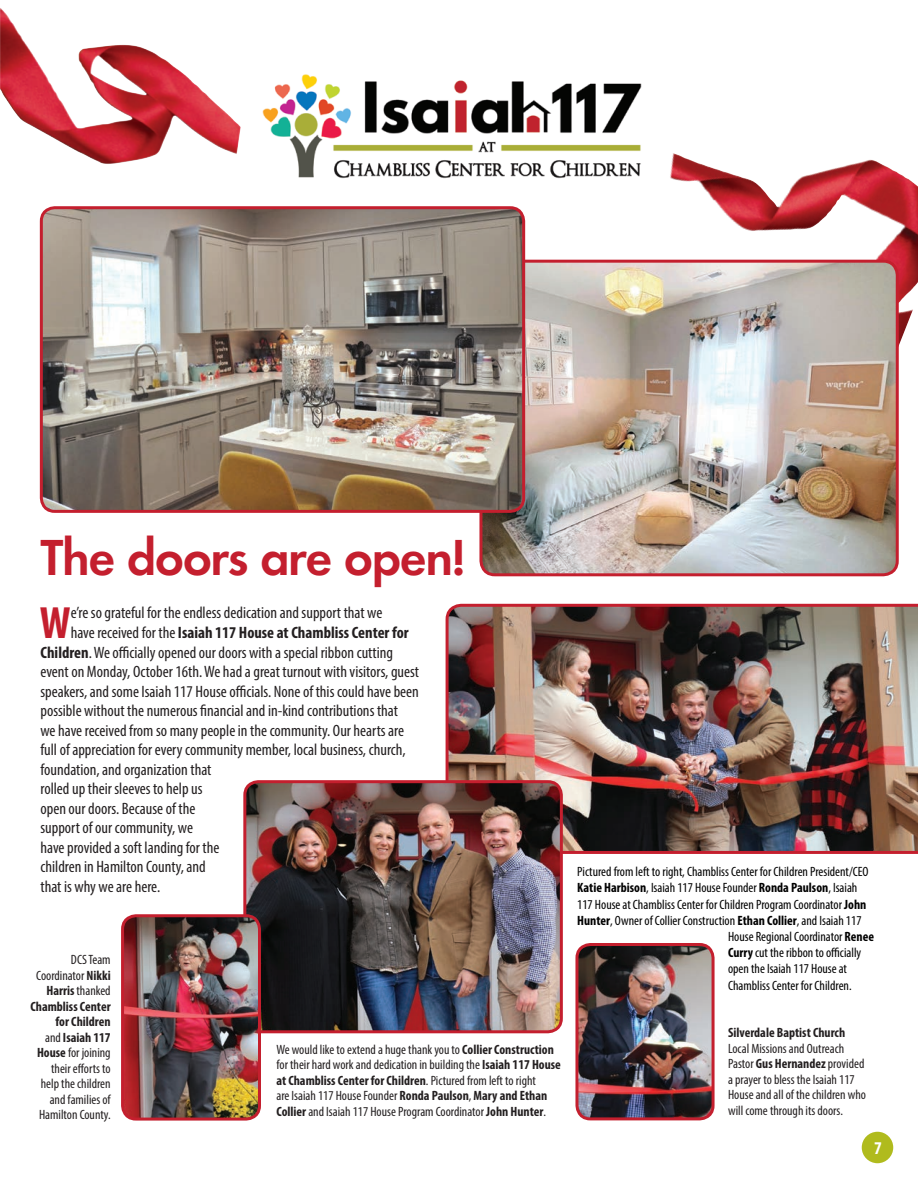
<style>
.page{position:relative;width:918px;height:1188px;background:#fff}
.page>*{position:absolute;margin:0;border:0;box-sizing:border-box;transform-origin:0 0}
.t1{font:600 46.5px "Futura Next";letter-spacing:-.035em;color:#c41f2e}
.t2{font:700 condensed 45.45px "Myriad Pro";color:#c41f2e}
.t3{font:700 condensed 18px "Myriad Pro";color:#fff}
.t4{font:condensed 16.5px "Myriad Pro";color:#231f20}
.t5{font:700 condensed 16.5px "Myriad Pro";color:#231f20}
.t6{font:condensed 13.5px/15.6px "Myriad Pro";color:#231f20}
.t7{font:condensed 13.5px "Myriad Pro";color:#000}
.t8{font:700 condensed 13.5px "Myriad Pro";color:#231f20}
.s1{font-weight:400}
.s2{font-weight:700}
</style>
<div class="page">
<div style="left:862px;top:1132px;width:31px;height:31px;background:#b0bb1d;border-radius:50%"></div>
<img style="left:0;top:8px;width:241px;height:156px">
<img style="left:668px;top:159px;width:250px;height:186px">
<img style="left:262px;top:74px;width:380px;height:105px">
<img style="left:483px;top:261px;width:414px;height:314px">
<div style="left:479px;top:260px;width:420px;height:316px;border:3px solid #c41f2e;border-radius:14px"></div>
<img style="left:446px;top:604px;width:472px;height:250px">
<img style="left:247px;top:782px;width:314px;height:249px">
<div style="left:243px;top:780px;width:320px;height:253px;border:3px solid #c41f2e;border-radius:14px"></div>
<img style="left:125px;top:916px;width:134px;height:201px">
<div style="left:121px;top:914px;width:140px;height:207px;border:3px solid #c41f2e;border-radius:14px"></div>
<img style="left:579px;top:947px;width:132px;height:171px">
<div style="left:575px;top:943px;width:140px;height:177px;border:3px solid #c41f2e;border-radius:14px"></div>
<img style="left:42px;top:210px;width:482px;height:301px">
<div style="left:40px;top:206px;width:485px;height:307px;border:3px solid #c41f2e;border-radius:14px"></div>
<h1 class="t1" style="left:40px;top:526px;width:426px">The doors are open!</h1>
<h2 class="t2" style="left:40px;top:594px;width:32px">W</h2>
<p class="t4" style="left:71px;top:603px;width:313px">e’re so grateful for the endless dedication and support that we</p>
<p class="t5" style="left:71px;top:622px;width:339px"><span class="s1">have received for the</span> Isaiah 117 House at Chambliss Center for</p>
<p class="t4" style="left:40px;top:642px;width:354px"><span class="s2">Children</span>. We officially opened our doors with a special ribbon cutting</p>
<p class="t4" style="left:40px;top:662px;width:380px">event on Monday, October 16th. We had a great turnout with visitors, guest</p>
<p class="t4" style="left:40px;top:681px;width:380px">speakers, and some Isaiah 117 House officials. None of this could have been</p>
<p class="t4" style="left:40px;top:701px;width:359px">possible without the numerous financial and in-kind contributions that</p>
<p class="t4" style="left:40px;top:720px;width:365px">we have received from so many people in the community. Our hearts are</p>
<p class="t4" style="left:40px;top:740px;width:367px">full of appreciation for every community member, local business, church,</p>
<p class="t4" style="left:40px;top:759px;width:172px">foundation, and organization that</p>
<p class="t4" style="left:40px;top:779px;width:164px">rolled up their sleeves to help us</p>
<p class="t4" style="left:40px;top:798px;width:156px">open our doors. Because of the</p>
<p class="t4" style="left:40px;top:818px;width:154px">support of our community, we</p>
<p class="t4" style="left:40px;top:837px;width:181px">have provided a soft landing for the</p>
<p class="t4" style="left:40px;top:857px;width:167px">children in Hamilton County, and</p>
<p class="t4" style="left:40px;top:876px;width:121px">that is why we are here.</p>
<p class="t6" style="left:30px;top:952px;width:82px;text-align:right">DCS Team<br>Coordinator <span class="s2">Nikki<br>Harris</span> thanked<br><span class="s2">Chambliss Center for Children<br></span>and <span class="s2">Isaiah 117<br>House</span> for joining their efforts to help the children and families of<br>Hamilton County.</p>
<p class="t6" style="left:276px;top:1041px;width:286px">We would like to extend a huge thank you to <span class="s2">Collier Construction </span>for their hard work and dedication in building the <span class="s2">Isaiah 117 House at Chambliss Center for Children</span>. Pictured from left to right<br>are Isaiah 117 House Founder <span class="s2">Ronda Paulson</span>, <span class="s2">Mary and Ethan Collier</span> and Isaiah 117 House Program Coordinator <span class="s2">John Hunter</span>.</p>
<p class="t7" style="left:577px;top:864px;width:293px">Pictured from left to right, Chambliss Center for Children President/CEO</p>
<p class="t7" style="left:577px;top:880px;width:282px"><span class="s2">Katie Harbison</span>, Isaiah 117 House Founder <span class="s2">Ronda Paulson</span>, Isaiah</p>
<p class="t7" style="left:577px;top:896px;width:291px">117 House at Chambliss Center for Children Program Coordinator <span class="s2">John</span></p>
<p class="t7" style="left:577px;top:912px;width:286px"><span class="s2">Hunter</span>, Owner of Collier Construction <span class="s2">Ethan Collier</span>, and Isaiah 117</p>
<p class="t7" style="left:728px;top:928px;width:148px">House Regional Coordinator <span class="s2">Renee</span></p>
<p class="t7" style="left:728px;top:945px;width:135px"><span class="s2">Curry</span> cut the ribbon to officially</p>
<p class="t7" style="left:728px;top:961px;width:121px">open the Isaiah 117 House at</p>
<p class="t7" style="left:728px;top:977px;width:125px">Chambliss Center for Children.</p>
<p class="t8" style="left:728px;top:1024px;width:119px">Silverdale Baptist Church</p>
<p class="t6" style="left:728px;top:1040px;width:139px">Local Missions and Outreach<br>Pastor <span class="s2">Gus Hernandez</span> provided a prayer to bless the Isaiah 117<br>House and all of the children who will come through its doors.</p>
<p class="t3" style="left:874px;top:1137px;width:9px">7</p>
</div>
